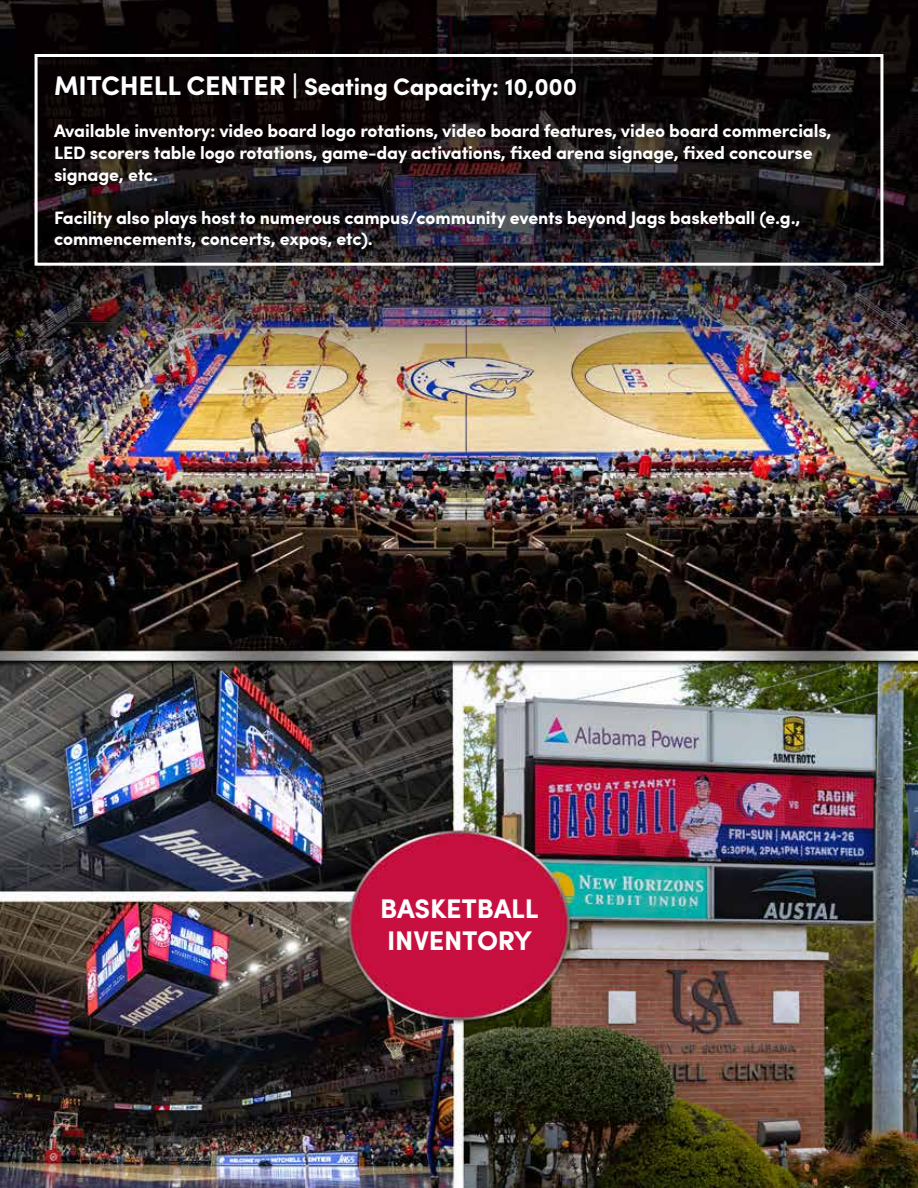
<style>
.page{position:relative;width:918px;height:1188px;background:#fff}
.page>*{position:absolute;margin:0;border:0;box-sizing:border-box;transform-origin:0 0}
.t1{font:700 27px/32.4px "Sofia Pro";letter-spacing:-.01em;color:#fff}
.t2{font:700 24px "Sofia Pro";letter-spacing:-.01em;color:#fff}
.t3{font:700 18px/21.6px "Sofia Pro";letter-spacing:-.01em;color:#fff}
.s1{font-size:27px}
</style>
<div class="page">
<img style="left:0;top:0;width:918px;height:1188px">
<div style="left:35px;top:54px;width:848px;height:212px;border:3px solid #fff"></div>
<h2 class="t2" style="left:54px;top:68px;width:525px"><span class="s1">MITCHELL CENTER |</span> Seating Capacity: 10,000</h2>
<p class="t3" style="left:54px;top:119px;width:779px">Available inventory: video board logo rotations, video board features, video board commercials,<br>LED scorers table logo rotations, game-day activations, fixed arena signage, fixed concourse signage, etc.</p>
<p class="t3" style="left:54px;top:206px;width:748px">Facility also plays host to numerous campus/community events beyond Jags basketball (e.g., commencements, concerts, expos, etc).</p>
<h1 class="t1" style="left:380px;top:891px;width:160px">BASKETBALL<br>INVENTORY</h1>
</div>
